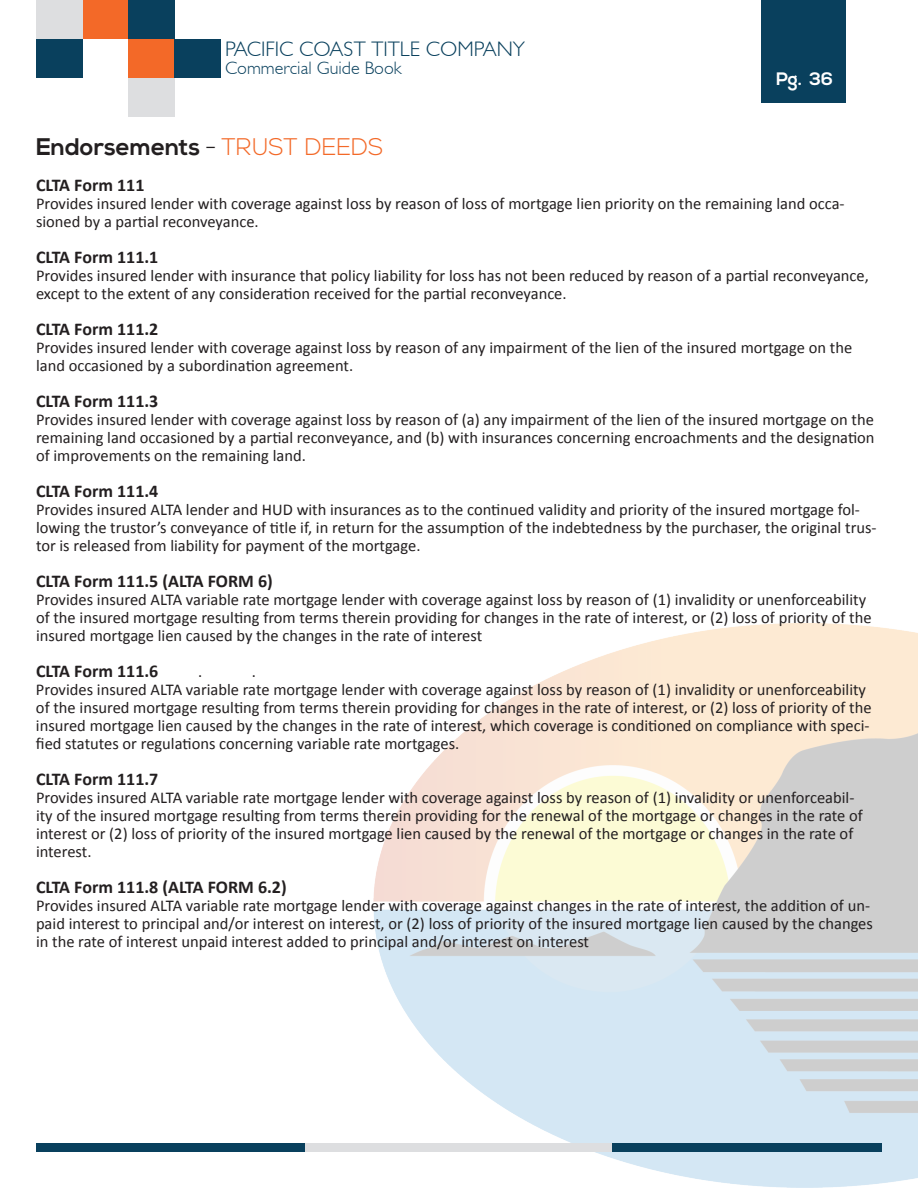
<style>
.page{position:relative;width:918px;height:1188px;background:#fff}
.page>*{position:absolute;margin:0;border:0;box-sizing:border-box;transform-origin:0 0}
.t1{font:700 24px "Nexa";color:#231f20}
.t2{font:21px "Garrison Light Sans";color:#09405d}
.t3{font:700 18px "Calibri";color:#231f20}
.t4{font:18px "Garrison Light Sans";color:#09405d}
.t5{font:700 18px "Nexa";color:#fff}
.t6{font:16.5px/18px "Calibri";color:#231f20}
.s1{font-weight:300}
.s2{font-weight:300;color:#f36928}
</style>
<div class="page">
<div style="left:36px;top:39px;width:46px;height:39px;background:#09405d"></div>
<div style="left:128px;top:39px;width:46px;height:39px;background:#f36928"></div>
<div style="left:82px;top:0;width:46px;height:39px;background:#f36928"></div>
<div style="left:36px;top:0;width:46px;height:39px;background:#dddee0"></div>
<div style="left:174px;top:39px;width:47px;height:39px;background:#09405d"></div>
<div style="left:128px;top:78px;width:46px;height:39px;background:#dddee0"></div>
<div style="left:128px;top:0;width:46px;height:39px;background:#09405d"></div>
<div style="left:761px;top:0;width:85px;height:103px;background:#09405d"></div>
<div style="left:36px;top:1143px;width:269px;height:9px;background:#09405d"></div>
<div style="left:305px;top:1143px;width:308px;height:9px;background:#dddee0"></div>
<div style="left:613px;top:1143px;width:269px;height:9px;background:#09405d"></div>
<p class="t2" style="left:225px;top:37px;width:301px">PACIFIC COAST TITLE COMPANY</p>
<p class="t4" style="left:225px;top:59px;width:178px">Commercial Guide Book</p>
<p class="t5" style="left:776px;top:68px;width:59px">Pg. 36</p>
<h1 class="t1" style="left:36px;top:133px;width:349px">Endorsements <span class="s1">-</span> <span class="s2">TRUST DEEDS</span></h1>
<p class="t3" style="left:36px;top:174px;width:110px">CLTA Form 111</p>
<p class="t6" style="left:36px;top:195px;width:810px">Provides insured lender with coverage against loss by reason of loss of mortgage lien priority on the remaining land occa&shy;sioned by a partial reconveyance.</p>
<p class="t3" style="left:36px;top:246px;width:124px">CLTA Form 111.1</p>
<p class="t6" style="left:36px;top:267px;width:834px">Provides insured lender with insurance that policy liability for loss has not been reduced by reason of a partial reconveyance, except to the extent of any consideration received for the partial reconveyance.</p>
<p class="t3" style="left:36px;top:318px;width:124px">CLTA Form 111.2</p>
<p class="t6" style="left:36px;top:339px;width:818px">Provides insured lender with coverage against loss by reason of any impairment of the lien of the insured mortgage on the land occasioned by a subordination agreement.</p>
<p class="t3" style="left:36px;top:390px;width:124px">CLTA Form 111.3</p>
<p class="t6" style="left:36px;top:411px;width:840px;text-align:justify">Provides insured lender with coverage against loss by reason of (a) any impairment of the lien of the insured mortgage on the remaining land occasioned by a partial reconveyance, and (b) with insurances concerning encroachments and the designation of improvements on the remaining land.</p>
<p class="t3" style="left:36px;top:480px;width:124px">CLTA Form 111.4</p>
<p class="t6" style="left:36px;top:501px;width:842px">Provides insured ALTA lender and HUD with insurances as to the continued validity and priority of the insured mortgage fol&shy;lowing the trustor’s conveyance of title if, in return for the assumption of the indebtedness by the purchaser, the original trus&shy;tor is released from liability for payment of the mortgage.</p>
<p class="t3" style="left:36px;top:570px;width:238px">CLTA Form 111.5 (ALTA FORM 6)</p>
<p class="t6" style="left:36px;top:591px;width:837px">Provides insured ALTA variable rate mortgage lender with coverage against loss by reason of (1) invalidity or unenforceability of the insured mortgage resulting from terms therein providing for changes in the rate of interest, or (2) loss of priority of the insured mortgage lien caused by the changes in the rate of interest</p>
<p class="t3" style="left:36px;top:660px;width:124px">CLTA Form 111.6</p>
<p class="t6" style="left:198px;top:663px;width:6px">.</p>
<p class="t6" style="left:36px;top:663px;width:837px;text-indent:216px">.<br>Provides insured ALTA variable rate mortgage lender with coverage against loss by reason of (1) invalidity or unenforceability of the insured mortgage resulting from terms therein providing for changes in the rate of interest, or (2) loss of priority of the insured mortgage lien caused by the changes in the rate of interest, which coverage is conditioned on compliance with speci&shy;fied statutes or regulations concerning variable rate mortgages.</p>
<p class="t3" style="left:36px;top:768px;width:124px">CLTA Form 111.7</p>
<p class="t6" style="left:36px;top:789px;width:828px">Provides insured ALTA variable rate mortgage lender with coverage against loss by reason of (1) invalidity or unenforceabil&shy;ity of the insured mortgage resulting from terms therein providing for the renewal of the mortgage or changes in the rate of interest or (2) loss of priority of the insured mortgage lien caused by the renewal of the mortgage or changes in the rate of interest.</p>
<p class="t3" style="left:36px;top:876px;width:252px">CLTA Form 111.8 (ALTA FORM 6.2)</p>
<p class="t6" style="left:36px;top:897px;width:838px">Provides insured ALTA variable rate mortgage lender with coverage against changes in the rate of interest, the addition of un&shy;paid interest to principal and/or interest on interest, or (2) loss of priority of the insured mortgage lien caused by the changes in the rate of interest unpaid interest added to principal and/or interest on interest</p>
</div>
